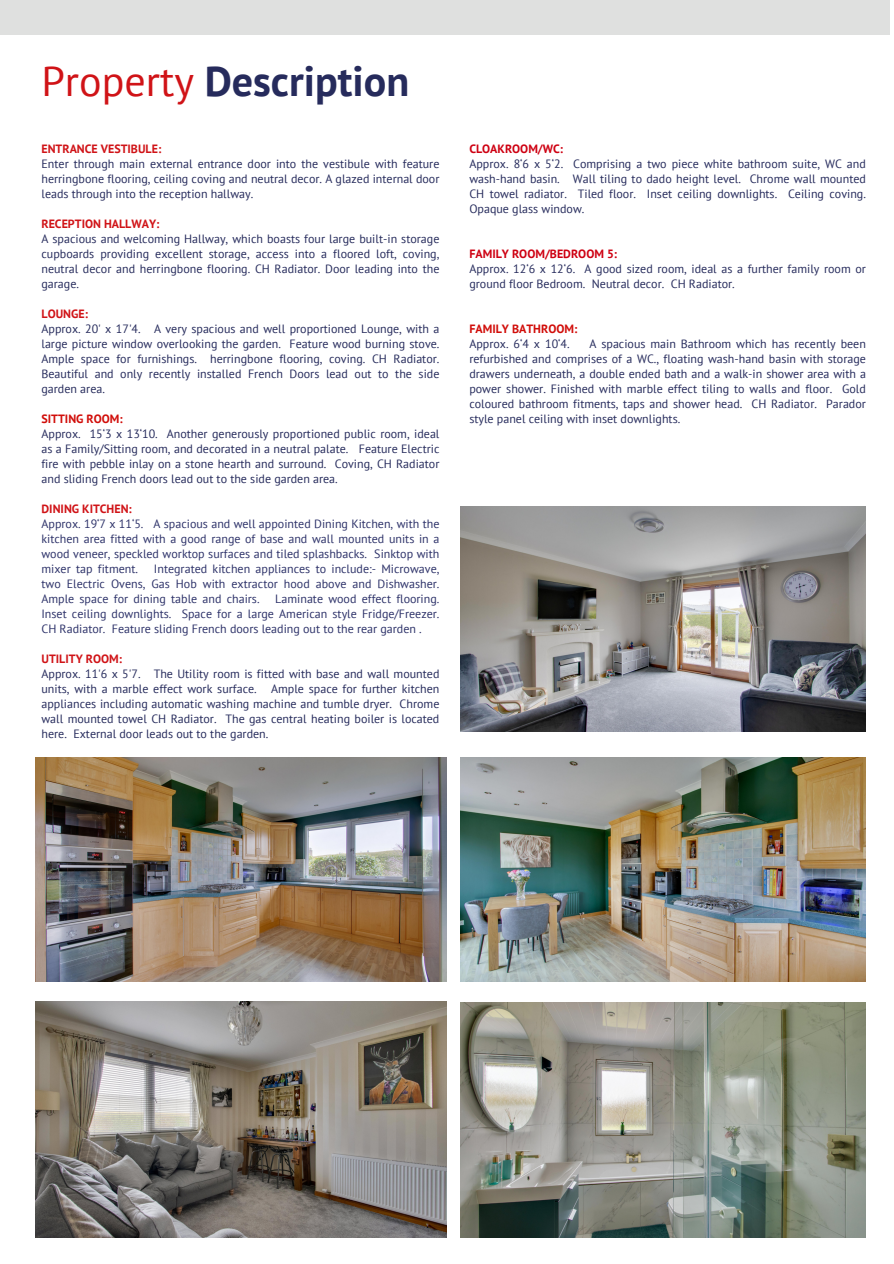
<style>
.page{position:relative;width:894px;height:1264px;background:#fff}
.page>*{position:absolute;margin:0;border:0;box-sizing:border-box;transform-origin:0 0}
.t1{font:700 42px "PT Sans";color:#262b5c}
.t2{font:12px/15px "PT Sans";color:#262b5c;text-align:justify}
.t3{font:12px/15px "PT Sans";color:#2d3269;text-align:justify}
.t4{font:700 12px "PT Sans";color:#d01317}
.t5{font:700 12px "PT Sans";color:#ce0012}
.t6{font:700 12px "PT Sans";color:#d10d09}
.s1{font-weight:400;color:#d01317}
.s2{font-weight:700;color:#d10d09}
.s3{font-weight:700;color:#d01317}
</style>
<div class="page">
<div style="left:0;top:0;width:889px;height:34px;background:#dfe0df"></div>
<img style="left:461px;top:757px;width:404px;height:224px">
<img style="left:35px;top:757px;width:411px;height:224px">
<img style="left:461px;top:1002px;width:404px;height:235px">
<img style="left:35px;top:1001px;width:411px;height:236px">
<img style="left:461px;top:507px;width:404px;height:224px">
<p class="t1" style="left:41px;top:54px;width:369px"><span class="s1">Property</span> Description</p>
<p class="t4" style="left:41px;top:140px;width:121px">ENTRANCE VESTIBULE:</p>
<p class="t2" style="left:41px;top:156px;width:399px">Enter through main external entrance door into the vestibule with feature herringbone flooring, ceiling coving and neutral decor. A glazed internal door leads through into the reception hallway.</p>
<p class="t4" style="left:41px;top:215px;width:119px">RECEPTION HALLWAY:</p>
<p class="t2" style="left:41px;top:231px;width:399px">A spacious and welcoming Hallway, which boasts four large built-in storage cupboards providing excellent storage, access into a floored loft, coving, neutral decor and herringbone flooring. CH Radiator. Door leading into the garage.</p>
<p class="t4" style="left:41px;top:305px;width:48px">LOUNGE:</p>
<p class="t2" style="left:41px;top:321px;width:399px">Approx. 20' x 17'4. A very spacious and well proportioned Lounge, with a large picture window overlooking the garden. Feature wood burning stove.<br>Ample space for furnishings. herringbone flooring, coving. CH Radiator.<br>Beautiful and only recently installed French Doors lead out to the side</p>
<p class="t2" style="left:41px;top:381px;width:65px">garden area.</p>
<p class="t2" style="left:41px;top:411px;width:399px;text-align:left"><span class="s2">SITTING ROOM:<br></span>Approx. 15‘3 x 13‘10. Another generously proportioned public room, ideal as a Family/Sitting room, and decorated in a neutral palate. Feature Electric fire with pebble inlay on a stone hearth and surround.</p>
<p class="t2" style="left:41px;top:456px;width:399px;text-indent:293px">Coving, CH Radiator and sliding French doors lead out to the side garden area.</p>
<p class="t3" style="left:41px;top:501px;width:399px;text-align:left"><span class="s3">DINING KITCHEN:<br></span>Approx. 19‘7 x 11‘5. A spacious and well appointed Dining Kitchen, with the kitchen area fitted with a good range of base and wall mounted units in a wood veneer, speckled worktop surfaces and tiled splashbacks. Sinktop with mixer tap fitment.</p>
<p class="t3" style="left:41px;top:561px;width:399px;text-indent:112px">Integrated kitchen appliances to include:- Microwave, two Electric Ovens, Gas Hob with extractor hood above and Dishwasher.<br>Ample space for dining table and chairs.</p>
<p class="t3" style="left:41px;top:591px;width:399px;text-indent:234px">Laminate wood effect flooring.<br>Inset ceiling downlights. Space for a large American style Fridge/Freezer.<br>CH Radiator. Feature sliding French doors leading out to the rear garden .</p>
<p class="t2" style="left:41px;top:651px;width:399px;text-align:left"><span class="s3">UTILITY ROOM:<br></span>Approx. 11'6 x 5'7. The Utility room is fitted with base and wall mounted units, with a marble effect work surface. Ample space for further kitchen appliances including automatic washing machine and tumble dryer.</p>
<p class="t2" style="left:41px;top:696px;width:399px;text-indent:358px">Chrome wall mounted towel CH Radiator. The gas central heating boiler is located here. External door leads out to the garden.</p>
<p class="t5" style="left:469px;top:141px;width:95px">CLOAKROOM/WC:</p>
<p class="t2" style="left:469px;top:156px;width:398px">Approx. 8‘6 x 5‘2. Comprising a two piece white bathroom suite, WC and wash-hand basin. Wall tiling to dado height level. Chrome wall mounted CH towel radiator. Tiled floor. Inset ceiling downlights. Ceiling coving.<br>Opaque glass window.</p>
<p class="t5" style="left:469px;top:246px;width:149px">FAMILY ROOM/BEDROOM 5:</p>
<p class="t2" style="left:469px;top:261px;width:398px">Approx. 12‘6 x 12‘6. A good sized room, ideal as a further family room or ground floor Bedroom. Neutral decor. CH Radiator.</p>
<p class="t6" style="left:469px;top:321px;width:109px">FAMILY BATHROOM:</p>
<p class="t2" style="left:469px;top:336px;width:102px">Approx. 6‘4 x 10‘4.</p>
<p class="t2" style="left:469px;top:336px;width:398px;text-indent:120px">A spacious main Bathroom which has recently been refurbished and comprises of a WC., floating wash-hand basin with storage drawers underneath, a double ended bath and a walk-in shower area with a power shower. Finished with marble effect tiling to walls and floor. Gold coloured bathroom fitments, taps and shower head. CH Radiator. Parador style panel ceiling with inset downlights.</p>
</div>
